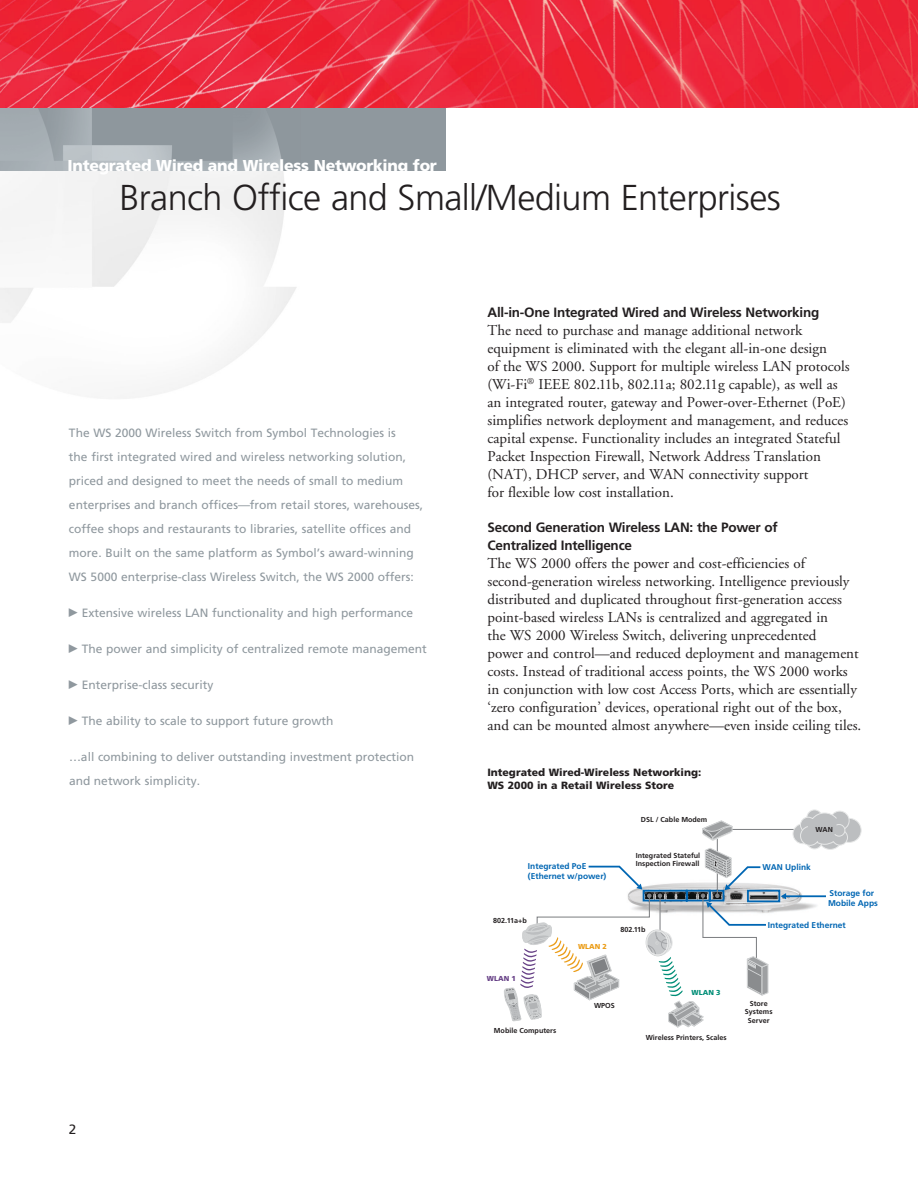
<style>
.page{position:relative;width:918px;height:1188px;background:#fff}
.page>*{position:absolute;margin:0;border:0;box-sizing:border-box;transform-origin:0 0}
.t1{font:300 36px "Frutiger";letter-spacing:-.015em;color:#231f20}
.t2{font:900 15.75px "Frutiger";letter-spacing:-.02em;color:#fff}
.t3{font:15px/18px "Adobe Garamond";color:#231f20}
.t4{font:700 13.5px/18px "Frutiger";letter-spacing:-.015em;color:#231f20}
.t5{font:13.5px "Frutiger";color:#231f20}
.t6{font:12px/24px "Frutiger";color:#8f989e}
.t7{font:900 10.5px/13.5px "Frutiger";color:#231f20}
.t8{font:700 8.4px/10.1px "Frutiger";color:#0066b3}
.t9{font:700 7.2px/8.7px "Frutiger";color:#231f20;text-align:center}
.t10{font:900 7.2px "Frutiger";color:#eb9d18}
.t11{font:900 7.2px "Frutiger";color:#684287}
.t12{font:900 7.2px "Frutiger";color:#008e77}
</style>
<div class="page">
<div style="left:0;top:87px;width:446px;height:84px;background:#8f989e"></div>
<img style="left:0;top:108px;width:283px;height:63px">
<img style="left:0;top:0;width:918px;height:108px">
<img style="left:786px;top:886px;width:36px;height:26px">
<hr style="left:729px;top:829px;width:98px;height:1px;background:#808285">
<div style="left:793px;top:824px;width:20px;height:20px;background:#bcbec0;border-radius:50%"></div>
<div style="left:793px;top:824px;width:20px;height:20px;border:1px solid #e7e8e8;border-radius:50%"></div>
<div style="left:837px;top:818px;width:24px;height:24px;background:#bcbec0;border-radius:50%"></div>
<div style="left:837px;top:818px;width:24px;height:25px;border:1px solid #e7e8e8;border-radius:50%"></div>
<div style="left:818px;top:825px;width:24px;height:24px;background:#bcbec0;border-radius:50%"></div>
<div style="left:818px;top:825px;width:24px;height:25px;border:1px solid #e7e8e8;border-radius:50%"></div>
<div style="left:807px;top:833px;width:15px;height:16px;border:1px solid #e7e8e8;border-radius:50%"></div>
<div style="left:807px;top:810px;width:15px;height:15px;border:1px solid #e7e8e8;border-radius:50%"></div>
<div style="left:830px;top:811px;width:19px;height:19px;border:1px solid #e7e8e8;border-radius:50%"></div>
<svg style="left:800px;top:812px;width:48px;height:34px"></svg>
<hr style="left:786px;top:895px;width:40px;height:2px;background:#0066b3">
<svg style="left:504px;top:821px;width:282px;height:207px"></svg>
<p class="t2" style="left:68px;top:159px;width:371px">Integrated Wired and Wireless Networking for</p>
<h1 class="t1" style="left:120px;top:183px;width:663px">Branch Office and Small/Medium Enterprises</h1>
<p class="t6" style="left:69px;top:422px;width:356px">The WS 2000 Wireless Switch from Symbol Technologies is<br>the first integrated wired and wireless networking solution, priced and designed to meet the needs of small to medium enterprises and branch offices—from retail stores, warehouses, coffee shops and restaurants to libraries, satellite offices and more. Built on the same platform as Symbol’s award-winning WS 5000 enterprise-class Wireless Switch, the WS 2000 offers:</p>
<p class="t6" style="left:82px;top:602px;width:333px">Extensive wireless LAN functionality and high performance</p>
<p class="t6" style="left:82px;top:638px;width:347px">The power and simplicity of centralized remote management</p>
<p class="t6" style="left:82px;top:674px;width:133px">Enterprise-class security</p>
<p class="t6" style="left:82px;top:710px;width:253px">The ability to scale to support future growth</p>
<p class="t6" style="left:69px;top:746px;width:347px">…all combining to deliver outstanding investment protection and network simplicity.</p>
<p class="t5" style="left:69px;top:1124px;width:9px">2</p>
<p class="t4" style="left:487px;top:304px;width:333px">All-in-One Integrated Wired and Wireless Networking</p>
<p class="t3" style="left:487px;top:322px;width:364px">The need to purchase and manage additional network equipment is eliminated with the elegant all-in-one design<br>of the WS 2000. Support for multiple wireless LAN protocols (Wi-Fi<sup>®</sup> IEEE 802.11b, 802.11a; 802.11g capable), as well as an integrated router, gateway and Power-over-Ethernet (PoE) simplifies network deployment and management, and reduces capital expense. Functionality includes an integrated Stateful Packet Inspection Firewall, Network Address Translation (NAT), DHCP server, and WAN connectivity support<br>for flexible low cost installation.</p>
<p class="t4" style="left:487px;top:519px;width:292px">Second Generation Wireless LAN: the Power of<br>Centralized Intelligence</p>
<p class="t3" style="left:487px;top:556px;width:375px">The WS 2000 offers the power and cost-efficiencies of second-generation wireless networking. Intelligence previously distributed and duplicated throughout first-generation access point-based wireless LANs is centralized and aggregated in<br>the WS 2000 Wireless Switch, delivering unprecedented<br>power and control—and reduced deployment and management costs. Instead of traditional access points, the WS 2000 works in conjunction with low cost Access Ports, which are essentially ‘zero configuration’ devices, operational right out of the box, and can be mounted almost anywhere—even inside ceiling tiles.</p>
<p class="t7" style="left:487px;top:766px;width:215px">Integrated Wired-Wireless Networking:<br>WS 2000 in a Retail Wireless Store</p>
<p class="t8" style="left:528px;top:862px;width:80px">Integrated PoE (Ethernet w/power)</p>
<p class="t9" style="left:641px;top:816px;width:68px">DSL / Cable Modem</p>
<p class="t9" style="left:636px;top:851px;width:66px;text-align:left">Integrated Stateful<br>Inspection Firewall</p>
<p class="t9" style="left:493px;top:916px;width:35px">802.11a+b</p>
<p class="t11" style="left:487px;top:975px;width:31px">WLAN 1</p>
<p class="t10" style="left:578px;top:943px;width:31px">WLAN 2</p>
<p class="t9" style="left:621px;top:926px;width:27px">802.11b</p>
<p class="t12" style="left:692px;top:989px;width:31px">WLAN 3</p>
<p class="t9" style="left:494px;top:1026px;width:64px">Mobile Computers</p>
<p class="t9" style="left:594px;top:1001px;width:22px">WPOS</p>
<p class="t9" style="left:646px;top:1034px;width:82px">Wireless Printers, Scales</p>
<p class="t9" style="left:815px;top:826px;width:19px">WAN</p>
<p class="t8" style="left:762px;top:862px;width:50px">WAN Uplink</p>
<p class="t8" style="left:828px;top:888px;width:51px">Storage for<br>Mobile Apps</p>
<p class="t8" style="left:768px;top:920px;width:79px">Integrated Ethernet</p>
<p class="t9" style="left:745px;top:999px;width:29px">Store<br>Systems<br>Server</p>
</div>
